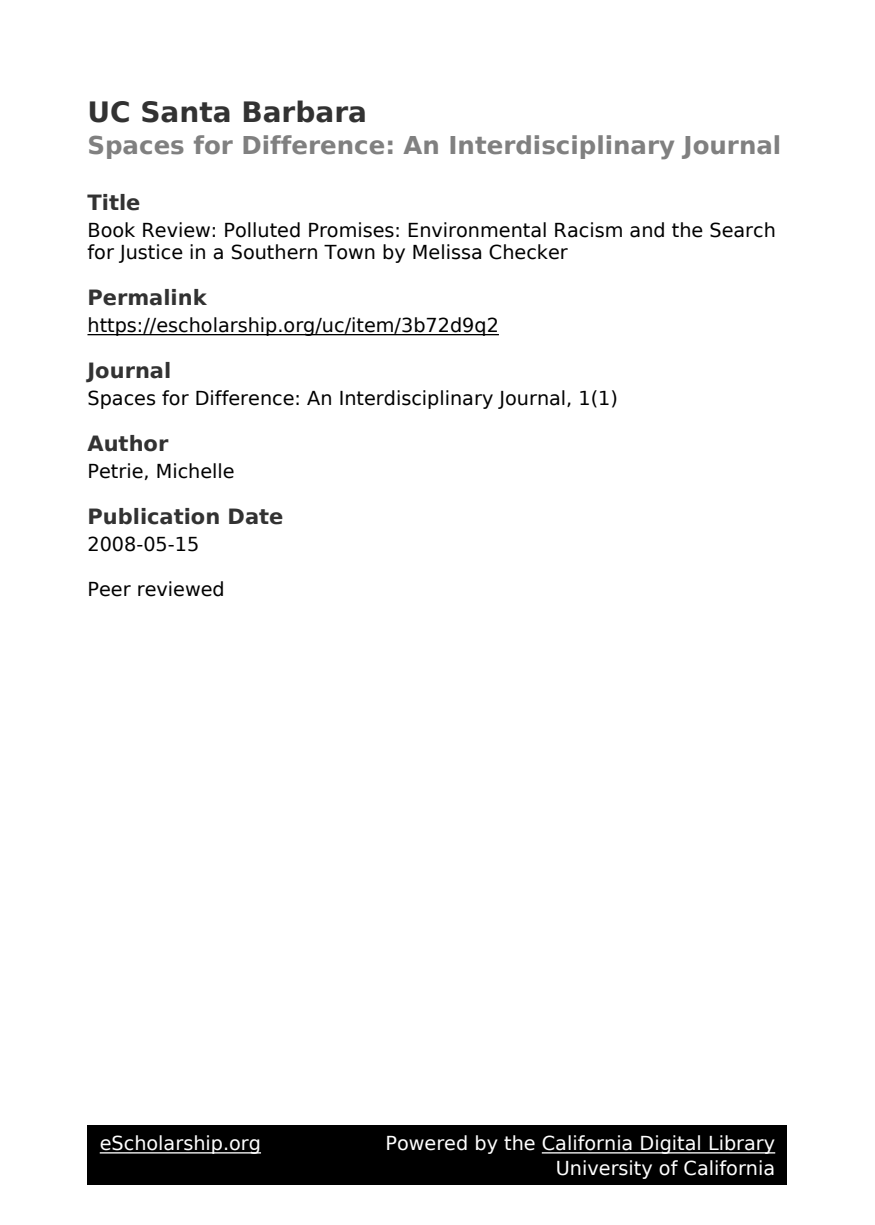
<style>
.page{position:relative;width:875px;height:1225px;background:#fff}
.page>*{position:absolute;margin:0;border:0;box-sizing:border-box;transform-origin:0 0}
.t1{font:700 28px "DejaVu Sans";color:#323232}
.t2{font:700 24.5px "DejaVu Sans";color:#808080}
.t3{font:700 21px "DejaVu Sans";color:#323232}
.t4{font:19.25px/22.4px "DejaVu Sans";color:#000}
.t5{font:19.25px/24.5px "DejaVu Sans";color:#fff;text-align:right}
</style>
<div class="page">
<hr style="left:88px;top:334px;width:411px;height:1px;background:#000">
<div style="left:88px;top:1125px;width:700px;height:60px;background:#000"></div>
<hr style="left:100px;top:1152px;width:161px;height:2px;background:#fff">
<hr style="left:542px;top:1152px;width:233px;height:2px;background:#fff">
<h1 class="t1" style="left:88px;top:101px;width:281px">UC Santa Barbara</h1>
<p class="t2" style="left:88px;top:136px;width:695px">Spaces for Difference: An Interdisciplinary Journal</p>
<p class="t3" style="left:88px;top:194px;width:54px">Title</p>
<p class="t4" style="left:88px;top:221px;width:690px">Book Review: Polluted Promises: Environmental Racism and the Search for Justice in a Southern Town by Melissa Checker</p>
<p class="t3" style="left:88px;top:289px;width:121px">Permalink</p>
<p class="t4" style="left:88px;top:316px;width:413px">https://escholarship.org/uc/item/3b72d9q2</p>
<p class="t3" style="left:88px;top:362px;width:85px">Journal</p>
<p class="t4" style="left:88px;top:389px;width:532px">Spaces for Difference: An Interdisciplinary Journal, 1(1)</p>
<p class="t3" style="left:88px;top:435px;width:82px">Author</p>
<p class="t4" style="left:88px;top:462px;width:149px">Petrie, Michelle</p>
<p class="t3" style="left:88px;top:508px;width:198px">Publication Date</p>
<p class="t4" style="left:88px;top:535px;width:113px">2008-05-15</p>
<p class="t4" style="left:88px;top:579px;width:139px">Peer reviewed</p>
<p class="t5" style="left:100px;top:1133px;width:163px">eScholarship.org</p>
<p class="t5" style="left:385px;top:1133px;width:391px">Powered by the California Digital Library<br>University of California</p>
</div>
